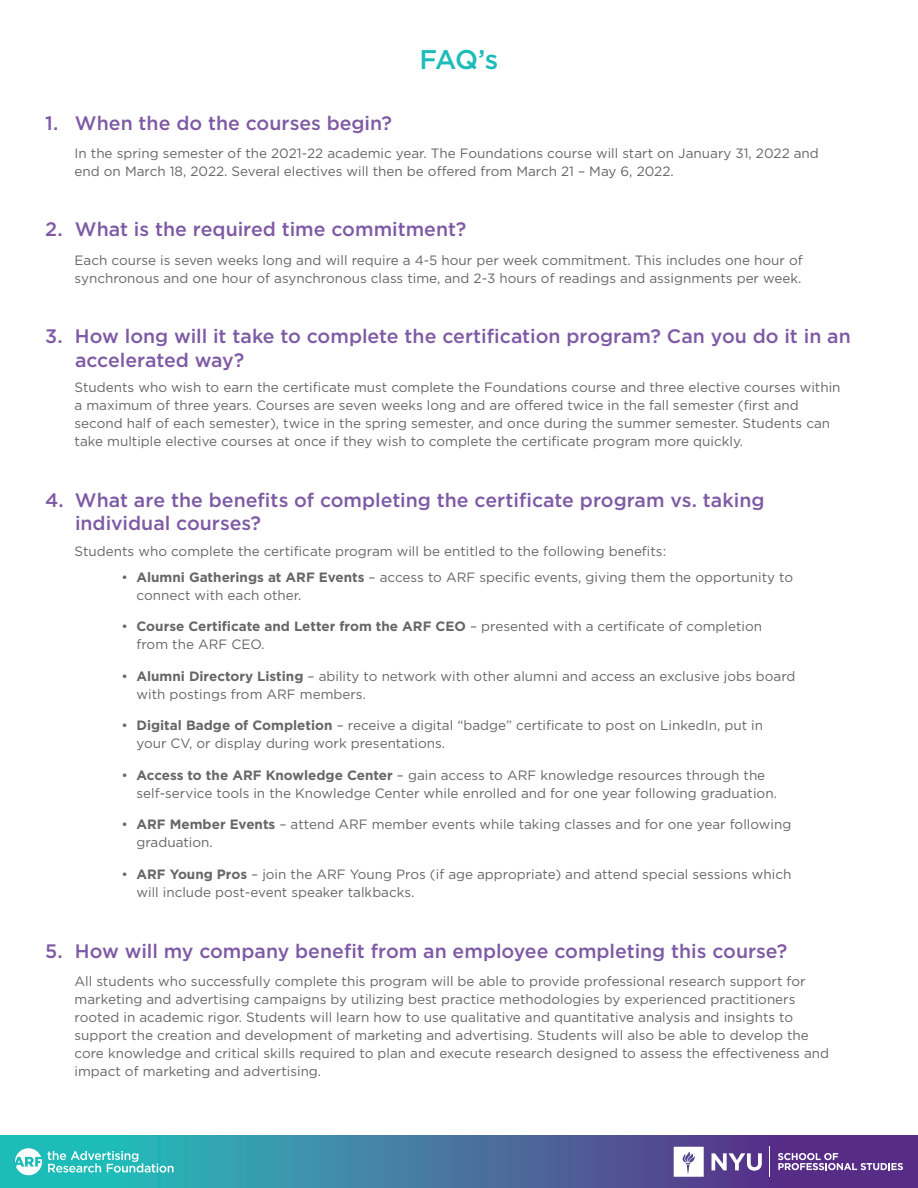
<style>
.page{position:relative;width:918px;height:1188px;background:#fff}
.page>*{position:absolute;margin:0;border:0;box-sizing:border-box;transform-origin:0 0}
.t1{font:500 27px "Gotham";color:#1dbcb8}
.t2{font:500 19.5px/23.4px "Gotham";color:#7e5aa5}
.t3{font:13.5px/18px "Gotham";color:#666}
.s1{font-weight:700}
</style>
<div class="page">
<div style="left:0;top:1136px;width:918px;height:52px;background:linear-gradient(to right,#21cbbe,#631c82)"></div>
<svg style="left:15px;top:1148px;width:159px;height:27px;background:#5acbca"></svg>
<hr style="left:770px;top:1147px;width:1px;height:30px;background:#fff">
<svg style="left:712px;top:1153px;width:50px;height:18px"></svg>
<svg style="left:674px;top:1147px;width:30px;height:30px"></svg>
<svg style="left:778px;top:1153px;width:125px;height:17px"></svg>
<p class="t1" style="left:420px;top:42px;width:80px">FAQ’s</p>
<p class="t2" style="left:45px;top:111px;width:349px">1. When the do the courses begin?</p>
<p class="t3" style="left:75px;top:144px;width:746px">In the spring semester of the 2021-22 academic year. The Foundations course will start on January 31, 2022 and end on March 18, 2022. Several electives will then be offered from March 21 – May 6, 2022.</p>
<p class="t2" style="left:45px;top:218px;width:423px">2. What is the required time commitment?</p>
<p class="t3" style="left:75px;top:251px;width:730px">Each course is seven weeks long and will require a 4-5 hour per week commitment. This includes one hour of synchronous and one hour of asynchronous class time, and 2-3 hours of readings and assignments per week.</p>
<p class="t2" style="left:75px;top:324px;width:777px;text-indent:-30px">3. How long will it take to complete the certification program? Can you do it in an accelerated way?</p>
<p class="t3" style="left:75px;top:378px;width:767px">Students who wish to earn the certificate must complete the Foundations course and three elective courses within a maximum of three years. Courses are seven weeks long and are offered twice in the fall semester (first and second half of each semester), twice in the spring semester, and once during the summer semester. Students can take multiple elective courses at once if they wish to complete the certificate program more quickly.</p>
<p class="t2" style="left:75px;top:488px;width:691px;text-indent:-30px">4. What are the benefits of completing the certificate program vs. taking individual courses?</p>
<p class="t3" style="left:75px;top:542px;width:593px">Students who complete the certificate program will be entitled to the following benefits:</p>
<p class="t3" style="left:136px;top:568px;width:658px;text-indent:-15px">• <span class="s1">Alumni Gatherings at ARF Events</span> – access to ARF specific events, giving them the opportunity to connect with each other.</p>
<p class="t3" style="left:136px;top:617px;width:627px;text-indent:-15px">• <span class="s1">Course Certificate and Letter from the ARF CEO</span> – presented with a certificate of completion from the ARF CEO.</p>
<p class="t3" style="left:136px;top:667px;width:661px;text-indent:-15px">• <span class="s1">Alumni Directory Listing</span> – ability to network with other alumni and access an exclusive jobs board with postings from ARF members.</p>
<p class="t3" style="left:136px;top:716px;width:628px;text-indent:-15px">• <span class="s1">Digital Badge of Completion</span> – receive a digital “badge” certificate to post on LinkedIn, put in your CV, or display during work presentations.</p>
<p class="t3" style="left:136px;top:766px;width:642px;text-indent:-15px">• <span class="s1">Access to the ARF Knowledge Center</span> – gain access to ARF knowledge resources through the self-service tools in the Knowledge Center while enrolled and for one year following graduation.</p>
<p class="t3" style="left:136px;top:815px;width:656px;text-indent:-15px">• <span class="s1">ARF Member Events</span> – attend ARF member events while taking classes and for one year following graduation.</p>
<p class="t3" style="left:136px;top:865px;width:656px;text-indent:-15px">• <span class="s1">ARF Young Pros</span> – join the ARF Young Pros (if age appropriate) and attend special sessions which will include post-event speaker talkbacks.</p>
<p class="t2" style="left:45px;top:939px;width:744px">5. How will my company benefit from an employee completing this course?</p>
<p class="t3" style="left:75px;top:972px;width:756px">All students who successfully complete this program will be able to provide professional research support for marketing and advertising campaigns by utilizing best practice methodologies by experienced practitioners rooted in academic rigor. Students will learn how to use qualitative and quantitative analysis and insights to support the creation and development of marketing and advertising. Students will also be able to develop the core knowledge and critical skills required to plan and execute research designed to assess the effectiveness and impact of marketing and advertising.</p>
</div>
